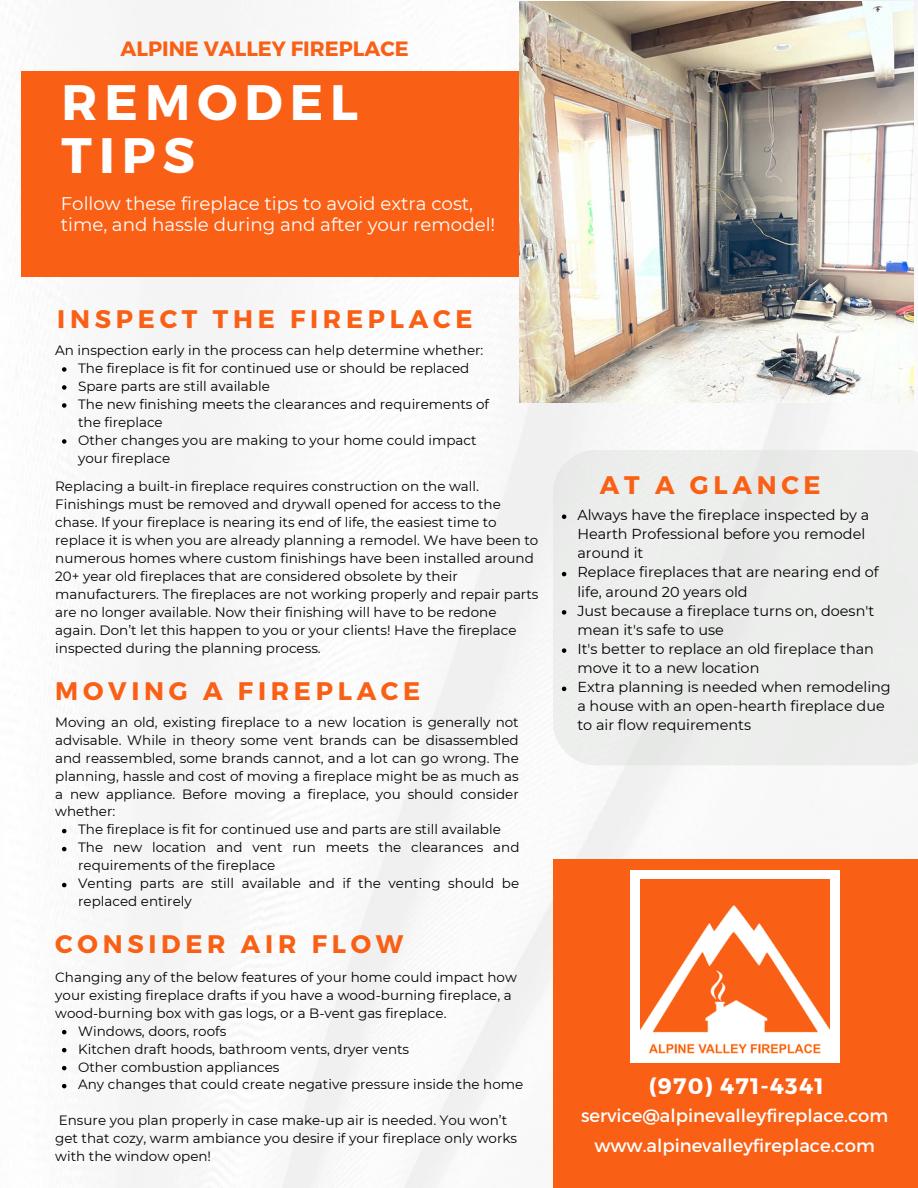
<style>
.page{position:relative;width:918px;height:1188px;background:#fff}
.page>*{position:absolute;margin:0;border:0;box-sizing:border-box;transform-origin:0 0}
.t1{font:700 49.8px/52.9px "Montserrat";letter-spacing:.14em;color:#fff}
.t2{font:700 25.35px "Montserrat";letter-spacing:.185em;color:#f96015}
.t3{font:700 22.35px "Montserrat";letter-spacing:.055em;color:#fff}
.t4{font:700 20.7px "Montserrat";color:#f96015}
.t5{font:18.3px/21.3px "Montserrat";color:#fff}
.t6{font:18px "Montserrat";color:#fff}
.t7{font:14.4px/19.2px "Montserrat";color:#000}
.t8{font:13.5px/18px "Montserrat";color:#000}
</style>
<div class="page">
<img style="left:21px;top:0;width:897px;height:1188px">
<div style="left:21px;top:72px;width:599px;height:205px;background:#f96015"></div>
<img style="left:520px;top:1px;width:393px;height:402px">
<div style="left:553px;top:450px;width:365px;height:315px;background:#ecedec"></div>
<div style="left:553px;top:859px;width:365px;height:329px;background:#f96015"></div>
<div style="left:630px;top:870px;width:210px;height:193px;background:#fff"></div>
<img style="left:641px;top:879px;width:189px;height:175px">
<svg style="left:62px;top:367px;width:4px;height:5px"></svg>
<svg style="left:62px;top:385px;width:4px;height:5px"></svg>
<svg style="left:62px;top:403px;width:4px;height:5px"></svg>
<svg style="left:62px;top:439px;width:4px;height:5px"></svg>
<svg style="left:62px;top:829px;width:4px;height:4px"></svg>
<svg style="left:62px;top:847px;width:4px;height:4px"></svg>
<svg style="left:62px;top:883px;width:4px;height:4px"></svg>
<svg style="left:562px;top:514px;width:4px;height:5px"></svg>
<svg style="left:562px;top:572px;width:4px;height:4px"></svg>
<svg style="left:562px;top:610px;width:4px;height:5px"></svg>
<svg style="left:562px;top:648px;width:4px;height:5px"></svg>
<svg style="left:562px;top:687px;width:4px;height:4px"></svg>
<svg style="left:62px;top:1030px;width:4px;height:4px"></svg>
<svg style="left:62px;top:1048px;width:4px;height:4px"></svg>
<svg style="left:62px;top:1066px;width:4px;height:4px"></svg>
<svg style="left:62px;top:1084px;width:4px;height:4px"></svg>
<p class="t4" style="left:120px;top:35px;width:290px">ALPINE VALLEY FIREPLACE</p>
<p class="t1" style="left:62px;top:73px;width:298px">REMODEL<br>TIPS</p>
<p class="t5" style="left:61px;top:193px;width:436px">Follow these fireplace tips to avoid extra cost, time, and hassle during and after your remodel!</p>
<p class="t2" style="left:57px;top:302px;width:417px">INSPECT THE FIREPLACE</p>
<p class="t8" style="left:78px;top:359px;width:393px">The fireplace is fit for continued use or should be replaced</p>
<p class="t8" style="left:78px;top:377px;width:193px">Spare parts are still available</p>
<p class="t8" style="left:78px;top:395px;width:412px">The new finishing meets the clearances and requirements of the fireplace</p>
<p class="t8" style="left:78px;top:431px;width:400px">Other changes you are making to your home could impact your fireplace</p>
<p class="t8" style="left:55px;top:341px;width:430px">An inspection early in the process can help determine whether:</p>
<p class="t8" style="left:55px;top:477px;width:485px">Replacing a built-in fireplace requires construction on the wall.<br>Finishings must be removed and drywall opened for access to the chase. If your fireplace is nearing its end of life, the easiest time to replace it is when you are already planning a remodel. We have been to numerous homes where custom finishings have been installed around 20+ year old fireplaces that are considered obsolete by their manufacturers. The fireplaces are not working properly and repair parts are no longer available. Now their finishing will have to be redone again. Don’t let this happen to you or your clients! Have the fireplace inspected during the planning process.</p>
<p class="t2" style="left:55px;top:674px;width:367px">MOVING A FIREPLACE</p>
<p class="t8" style="left:55px;top:713px;width:465px;text-align:justify">Moving an old, existing fireplace to a new location is generally not advisable. While in theory some vent brands can be disassembled and reassembled, some brands cannot, and a lot can go wrong. The planning, hassle and cost of moving a fireplace might be as much as a new appliance. Before moving a fireplace, you should consider whether:</p>
<p class="t8" style="left:78px;top:821px;width:424px">The fireplace is fit for continued use and parts are still available</p>
<p class="t8" style="left:78px;top:839px;width:443px">The new location and vent run meets the clearances and requirements of the fireplace</p>
<p class="t8" style="left:78px;top:875px;width:443px">Venting parts are still available and if the venting should be replaced entirely</p>
<p class="t2" style="left:55px;top:928px;width:350px">CONSIDER AIR FLOW</p>
<p class="t8" style="left:55px;top:968px;width:463px">Changing any of the below features of your home could impact how your existing fireplace drafts if you have a wood-burning fireplace, a wood-burning box with gas logs, or a B-vent gas fireplace.</p>
<p class="t8" style="left:78px;top:1022px;width:150px">Windows, doors, roofs</p>
<p class="t8" style="left:78px;top:1040px;width:333px">Kitchen draft hoods, bathroom vents, dryer vents</p>
<p class="t8" style="left:78px;top:1058px;width:203px">Other combustion appliances</p>
<p class="t8" style="left:78px;top:1076px;width:447px">Any changes that could create negative pressure inside the home</p>
<p class="t8" style="left:55px;top:1112px;width:463px">Ensure you plan properly in case make-up air is needed. You won’t get that cozy, warm ambiance you desire if your fireplace only works with the window open!</p>
<p class="t2" style="left:600px;top:469px;width:222px">AT A GLANCE</p>
<p class="t7" style="left:577px;top:505px;width:293px">Always have the fireplace inspected by a<br>Hearth Professional before you remodel around it</p>
<p class="t7" style="left:577px;top:563px;width:303px">Replace fireplaces that are nearing end of life, around 20 years old</p>
<p class="t7" style="left:577px;top:601px;width:298px">Just because a fireplace turns on, doesn't mean it's safe to use</p>
<p class="t7" style="left:577px;top:639px;width:298px">It's better to replace an old fireplace than move it to a new location</p>
<p class="t7" style="left:577px;top:677px;width:315px">Extra planning is needed when remodeling a house with an open-hearth fireplace due to air flow requirements</p>
<p class="t3" style="left:649px;top:1071px;width:176px">(970) 471-4341</p>
<p class="t6" style="left:581px;top:1104px;width:309px">service@alpinevalleyfireplace.com</p>
<p class="t6" style="left:595px;top:1134px;width:282px">www.alpinevalleyfireplace.com</p>
</div>
